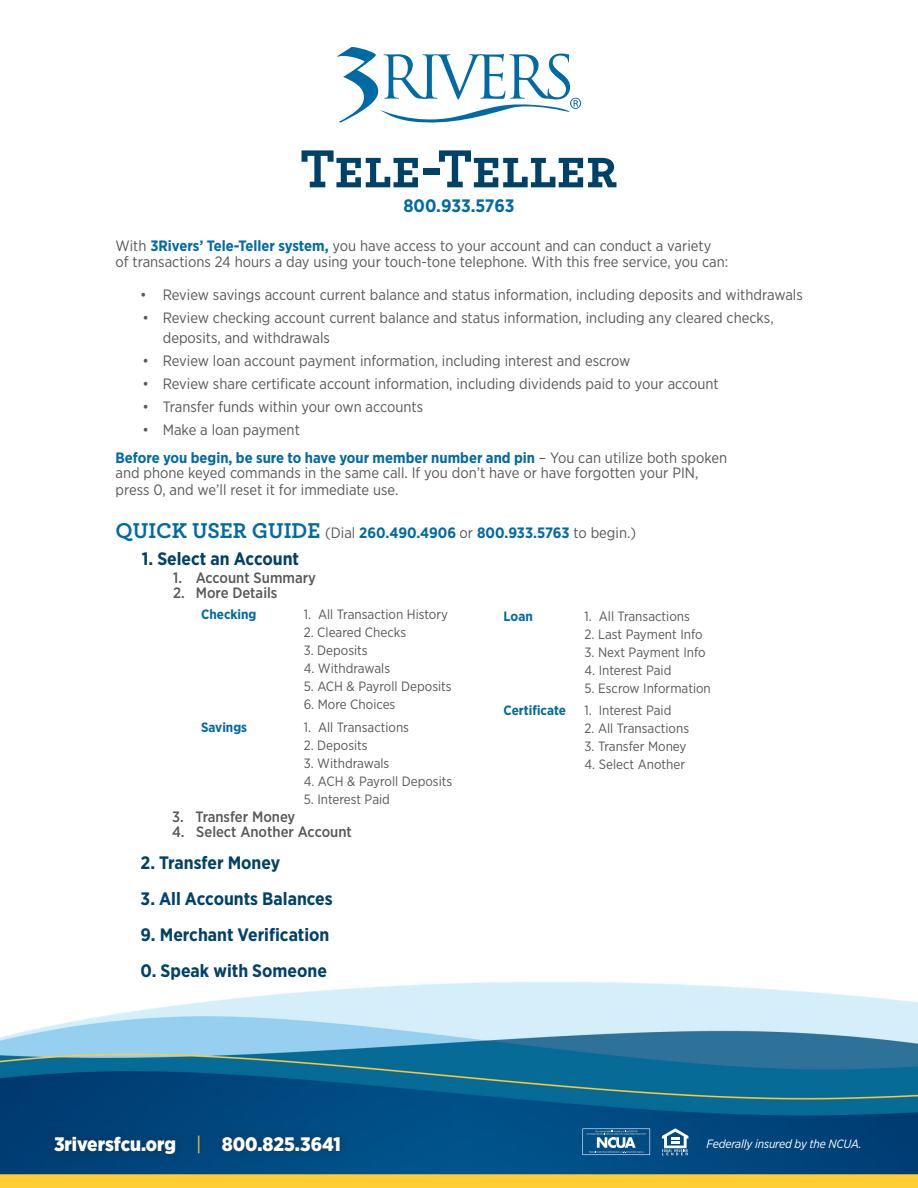
<style>
.page{position:relative;width:918px;height:1188px;background:#fff}
.page>*{position:absolute;margin:0;border:0;box-sizing:border-box;transform-origin:0 0}
.t1{font:700 56.1px "Archer";color:#00416a}
.t2{font:900 19.5px "Gotham Narrow";color:#fff}
.t3{font:700 18px "Gotham Narrow";color:#00416a}
.t4{font:700 18px "Gotham Narrow";letter-spacing:-.005em;color:#006aa4}
.t5{font:15px/16.5px "Gotham Narrow";color:#57585a}
.t6{font:500 15px "Gotham Narrow";color:#57585a}
.t7{font:700 15px "Gotham Narrow";color:#006aa4}
.t8{font:13.5px "Gotham Narrow";color:#57585a}
.t9{font:700 13.5px "Gotham Narrow";color:#006aa4}
.t10{font:italic 12px "Gotham Narrow";letter-spacing:-.01em;color:#fff}
.s1{font-weight:700;color:#006aa4}
.s2{font-family:"Archer";font-size:22.5px}
.s3{font-weight:400;color:#57585a}
.s4{font-weight:400;color:#fecd33}
</style>
<div class="page">
<img style="left:0;top:981px;width:918px;height:207px">
<svg style="left:337px;top:47px;width:244px;height:76px"></svg>
<div style="left:47px;top:1128px;width:301px;height:34px;background:#231f20;opacity:.5"></div>
<svg style="left:582px;top:1128px;width:68px;height:27px;background:#3c76a1"></svg>
<svg style="left:662px;top:1128px;width:26px;height:27px"></svg>
<p class="t1" style="left:300px;top:124px;width:319px">Tele-Teller</p>
<p class="t4" style="left:403px;top:194px;width:113px">800.933.5763</p>
<p class="t5" style="left:116px;top:237px;width:614px">With <span class="s1">3Rivers’ Tele-Teller system,</span> you have access to your account and can conduct a variety<br>of transactions 24 hours a day using your touch-tone telephone. With this free service, you can:</p>
<p class="t5" style="left:140px;top:286px;width:664px">• Review savings account current balance and status information, including deposits and withdrawals</p>
<p class="t5" style="left:163px;top:308px;width:612px;line-height:19.5px;text-indent:-20px">• Review checking account current balance and status information, including any cleared checks, deposits, and withdrawals</p>
<p class="t5" style="left:143px;top:352px;width:489px">• Review loan account payment information, including interest and escrow</p>
<p class="t5" style="left:143px;top:375px;width:578px">• Review share certificate account information, including dividends paid to your account</p>
<p class="t5" style="left:143px;top:398px;width:282px">• Transfer funds within your own accounts</p>
<p class="t5" style="left:143px;top:421px;width:159px">• Make a loan payment</p>
<p class="t5" style="left:116px;top:450px;width:613px;line-height:15px"><span class="s1">Before you begin, be sure to have your member number and pin</span> – You can utilize both spoken and phone keyed commands in the same call. If you don’t have or have forgotten your PIN,</p>
<p class="t5" style="left:116px;top:481px;width:284px">press 0, and we’ll reset it for immediate use.</p>
<p class="t7" style="left:116px;top:524px;width:522px"><span class="s2">QUICK USER GUIDE</span> <span class="s3">(Dial</span> 260.490.4906 <span class="s3">or</span> 800.933.5763 <span class="s3">to begin.)</span></p>
<p class="t3" style="left:142px;top:547px;width:159px">1. Select an Account</p>
<p class="t6" style="left:173px;top:568px;width:144px">1. Account Summary</p>
<p class="t6" style="left:173px;top:583px;width:106px">2. More Details</p>
<p class="t9" style="left:201px;top:606px;width:57px">Checking</p>
<p class="t8" style="left:304px;top:606px;width:146px">1. All Transaction History</p>
<p class="t8" style="left:304px;top:624px;width:104px">2. Cleared Checks</p>
<p class="t8" style="left:304px;top:642px;width:66px">3. Deposits</p>
<p class="t8" style="left:304px;top:660px;width:88px">4. Withdrawals</p>
<p class="t8" style="left:304px;top:678px;width:149px">5. ACH &amp; Payroll Deposits</p>
<p class="t8" style="left:304px;top:696px;width:93px">6. More Choices</p>
<p class="t9" style="left:201px;top:718px;width:48px">Savings</p>
<p class="t8" style="left:304px;top:719px;width:107px">1. All Transactions</p>
<p class="t8" style="left:304px;top:737px;width:66px">2. Deposits</p>
<p class="t8" style="left:304px;top:755px;width:87px">3. Withdrawals</p>
<p class="t8" style="left:304px;top:773px;width:150px">4. ACH &amp; Payroll Deposits</p>
<p class="t8" style="left:304px;top:791px;width:88px">5. Interest Paid</p>
<p class="t6" style="left:172px;top:807px;width:125px">3. Transfer Money</p>
<p class="t6" style="left:172px;top:822px;width:181px">4. Select Another Account</p>
<p class="t3" style="left:141px;top:851px;width:141px">2. Transfer Money</p>
<p class="t3" style="left:141px;top:887px;width:194px">3. All Accounts Balances</p>
<p class="t3" style="left:141px;top:923px;width:190px">9. Merchant Verification</p>
<p class="t3" style="left:141px;top:959px;width:188px">0. Speak with Someone</p>
<p class="t9" style="left:504px;top:608px;width:31px">Loan</p>
<p class="t8" style="left:585px;top:608px;width:107px">1. All Transactions</p>
<p class="t8" style="left:585px;top:626px;width:120px">2. Last Payment Info</p>
<p class="t8" style="left:585px;top:644px;width:123px">3. Next Payment Info</p>
<p class="t8" style="left:585px;top:662px;width:88px">4. Interest Paid</p>
<p class="t8" style="left:585px;top:680px;width:128px">5. Escrow Information</p>
<p class="t9" style="left:504px;top:702px;width:64px">Certificate</p>
<p class="t8" style="left:585px;top:702px;width:88px">1. Interest Paid</p>
<p class="t8" style="left:585px;top:720px;width:106px">2. All Transactions</p>
<p class="t8" style="left:585px;top:738px;width:103px">3. Transfer Money</p>
<p class="t8" style="left:585px;top:756px;width:102px">4. Select Another</p>
<p class="t2" style="left:54px;top:1131px;width:288px">3riversfcu.org <span class="s4">|</span> 800.825.3641</p>
<p class="t10" style="left:706px;top:1136px;width:157px">Federally insured by the NCUA.</p>
</div>
